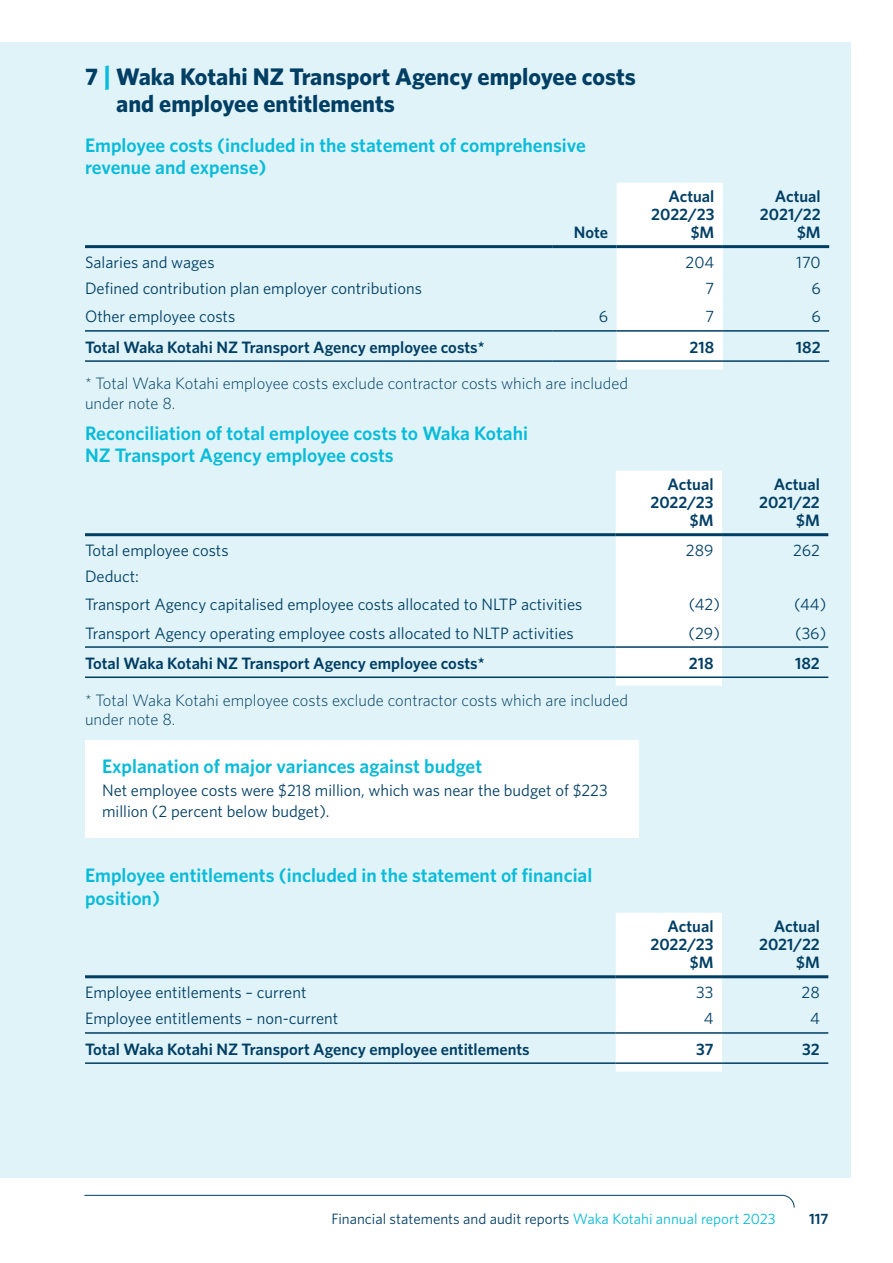
<style>
.page{position:relative;width:893px;height:1263px;background:#fff}
.page>*{position:absolute;margin:0;border:0;box-sizing:border-box;transform-origin:0 0}
.title_1{font:700 24px/27px "Whitney";color:#003e64}
.title_2_-_teal{font:600 19.5px/22.5px "Whitney";color:#07bbda}
.table_body{font:16.5px "Whitney";color:#003e64}
.table_bold{font:600 16.5px "Whitney";color:#003e64}
.Table_Footnote{font:300 16.5px/19.5px "Whitney";color:#003e64}
.table_header{font:600 16.5px/18px "Whitney";color:#003e64;text-align:right}
.body{font:16.5px/21px "Whitney";color:#003e64}
.Table_body_Right{font:16.5px "Whitney";color:#003e64}
.t1{font:15px "Whitney";color:#003e64}
.t2{font:600 15px "Whitney";color:#003e64}
.s1{font-size:27px;color:#07bbda}
.s2{color:#07bbda}
</style>
<div class="page">
<div style="left:0;top:43px;width:850px;height:1135px;background:#dff3f8"></div>
<div style="left:85px;top:740px;width:554px;height:54px;background:#fff"></div>
<div style="left:85px;top:766px;width:554px;height:72px;background:#fff"></div>
<div style="left:617px;top:183px;width:106px;height:187px;background:#fff"></div>
<hr style="left:85px;top:245px;width:468px;height:3px;background:#003e64">
<hr style="left:553px;top:245px;width:64px;height:3px;background:#003e64">
<hr style="left:617px;top:245px;width:106px;height:3px;background:#003e64">
<hr style="left:723px;top:245px;width:106px;height:3px;background:#003e64">
<hr style="left:85px;top:330px;width:468px;height:2px;background:#003e64">
<hr style="left:553px;top:330px;width:64px;height:2px;background:#003e64">
<hr style="left:617px;top:330px;width:106px;height:2px;background:#003e64">
<hr style="left:723px;top:330px;width:106px;height:2px;background:#003e64">
<hr style="left:85px;top:360px;width:468px;height:2px;background:#003e64">
<hr style="left:553px;top:360px;width:64px;height:2px;background:#003e64">
<hr style="left:617px;top:360px;width:106px;height:2px;background:#003e64">
<hr style="left:723px;top:360px;width:106px;height:2px;background:#003e64">
<div style="left:616px;top:471px;width:106px;height:215px;background:#fff"></div>
<hr style="left:85px;top:533px;width:531px;height:3px;background:#003e64">
<hr style="left:616px;top:533px;width:106px;height:3px;background:#003e64">
<hr style="left:722px;top:533px;width:106px;height:3px;background:#003e64">
<hr style="left:85px;top:646px;width:531px;height:2px;background:#003e64">
<hr style="left:616px;top:646px;width:106px;height:2px;background:#003e64">
<hr style="left:722px;top:646px;width:106px;height:2px;background:#003e64">
<hr style="left:85px;top:676px;width:531px;height:2px;background:#003e64">
<hr style="left:616px;top:676px;width:106px;height:2px;background:#003e64">
<hr style="left:722px;top:676px;width:106px;height:2px;background:#003e64">
<div style="left:616px;top:913px;width:106px;height:159px;background:#fff"></div>
<hr style="left:85px;top:975px;width:531px;height:3px;background:#003e64">
<hr style="left:616px;top:975px;width:106px;height:3px;background:#003e64">
<hr style="left:722px;top:975px;width:106px;height:3px;background:#003e64">
<hr style="left:85px;top:1032px;width:531px;height:2px;background:#003e64">
<hr style="left:616px;top:1032px;width:106px;height:2px;background:#003e64">
<hr style="left:722px;top:1032px;width:106px;height:2px;background:#003e64">
<hr style="left:85px;top:1062px;width:531px;height:2px;background:#003e64">
<hr style="left:616px;top:1062px;width:106px;height:2px;background:#003e64">
<hr style="left:722px;top:1062px;width:106px;height:2px;background:#003e64">
<svg style="left:84px;top:1194px;width:711px;height:14px"></svg>
<h1 class="title_1" style="left:116px;top:63px;width:521px;text-indent:-31px">7 <span class="s1">|</span> Waka Kotahi NZ Transport Agency employee costs and employee entitlements</h1>
<h2 class="title_2_-_teal" style="left:85px;top:133px;width:502px">Employee costs (included in the statement of comprehensive revenue and expense)</h2>
<p class="table_header" style="left:574px;top:223px;width:36px">Note</p>
<p class="table_header" style="left:651px;top:187px;width:65px">Actual<br>2022/23</p>
<p class="table_header" style="left:691px;top:223px;width:25px">$M</p>
<p class="table_header" style="left:760px;top:187px;width:62px">Actual<br>2021/22</p>
<p class="table_header" style="left:797px;top:223px;width:25px">$M</p>
<p class="table_body" style="left:85px;top:252px;width:131px">Salaries and wages</p>
<p class="Table_body_Right" style="left:686px;top:252px;width:30px">204</p>
<p class="Table_body_Right" style="left:796px;top:252px;width:26px">170</p>
<p class="table_body" style="left:85px;top:278px;width:338px">Defined contribution plan employer contributions</p>
<p class="Table_body_Right" style="left:706px;top:278px;width:10px">7</p>
<p class="Table_body_Right" style="left:811px;top:278px;width:11px">6</p>
<p class="table_body" style="left:85px;top:306px;width:152px">Other employee costs</p>
<p class="Table_body_Right" style="left:599px;top:306px;width:11px">6</p>
<p class="Table_body_Right" style="left:706px;top:306px;width:10px">7</p>
<p class="Table_body_Right" style="left:811px;top:306px;width:11px">6</p>
<p class="table_bold" style="left:85px;top:336px;width:401px">Total Waka Kotahi NZ Transport Agency employee costs*</p>
<p class="table_bold" style="left:690px;top:336px;width:26px">218</p>
<p class="table_bold" style="left:796px;top:336px;width:26px">182</p>
<p class="Table_Footnote" style="left:85px;top:373px;width:544px">* Total Waka Kotahi employee costs exclude contractor costs which are included under note 8.</p>
<h2 class="title_2_-_teal" style="left:85px;top:422px;width:444px">Reconciliation of total employee costs to Waka Kotahi<br>NZ Transport Agency employee costs</h2>
<p class="table_header" style="left:650px;top:475px;width:65px">Actual<br>2022/23</p>
<p class="table_header" style="left:690px;top:511px;width:25px">$M</p>
<p class="table_header" style="left:759px;top:475px;width:62px">Actual<br>2021/22</p>
<p class="table_header" style="left:796px;top:511px;width:25px">$M</p>
<p class="table_body" style="left:85px;top:540px;width:145px">Total employee costs</p>
<p class="Table_body_Right" style="left:686px;top:540px;width:29px">289</p>
<p class="Table_body_Right" style="left:793px;top:540px;width:28px">262</p>
<p class="table_body" style="left:85px;top:566px;width:55px">Deduct:</p>
<p class="table_body" style="left:85px;top:594px;width:499px">Transport Agency capitalised employee costs allocated to NLTP activities</p>
<p class="Table_body_Right" style="left:689px;top:594px;width:33px">(42)</p>
<p class="Table_body_Right" style="left:794px;top:594px;width:33px">(44)</p>
<p class="table_body" style="left:85px;top:622px;width:490px">Transport Agency operating employee costs allocated to NLTP activities</p>
<p class="Table_body_Right" style="left:689px;top:622px;width:33px">(29)</p>
<p class="Table_body_Right" style="left:795px;top:622px;width:33px">(36)</p>
<p class="table_bold" style="left:85px;top:652px;width:401px">Total Waka Kotahi NZ Transport Agency employee costs*</p>
<p class="table_bold" style="left:689px;top:652px;width:26px">218</p>
<p class="table_bold" style="left:795px;top:652px;width:26px">182</p>
<p class="Table_Footnote" style="left:85px;top:690px;width:544px">* Total Waka Kotahi employee costs exclude contractor costs which are included under note 8.</p>
<h2 class="title_2_-_teal" style="left:102px;top:755px;width:382px">Explanation of major variances against budget</h2>
<p class="body" style="left:102px;top:780px;width:507px">Net employee costs were $218 million, which was near the budget of $223 million (2 percent below budget).</p>
<h2 class="title_2_-_teal" style="left:85px;top:864px;width:509px">Employee entitlements (included in the statement of financial position)</h2>
<p class="table_header" style="left:650px;top:917px;width:65px">Actual<br>2022/23</p>
<p class="table_header" style="left:690px;top:953px;width:25px">$M</p>
<p class="table_header" style="left:759px;top:917px;width:62px">Actual<br>2021/22</p>
<p class="table_header" style="left:796px;top:953px;width:25px">$M</p>
<p class="table_body" style="left:85px;top:982px;width:223px">Employee entitlements – current</p>
<p class="Table_body_Right" style="left:696px;top:982px;width:19px">33</p>
<p class="Table_body_Right" style="left:802px;top:982px;width:20px">28</p>
<p class="table_body" style="left:85px;top:1008px;width:255px">Employee entitlements – non-current</p>
<p class="Table_body_Right" style="left:704px;top:1008px;width:11px">4</p>
<p class="Table_body_Right" style="left:810px;top:1008px;width:11px">4</p>
<p class="table_bold" style="left:85px;top:1038px;width:446px">Total Waka Kotahi NZ Transport Agency employee entitlements</p>
<p class="table_bold" style="left:696px;top:1038px;width:19px">37</p>
<p class="table_bold" style="left:802px;top:1038px;width:19px">32</p>
<p class="t1" style="left:331px;top:1209px;width:446px">Financial statements and audit reports <span class="s2">Waka Kotahi annual report 2023</span></p>
<p class="t2" style="left:809px;top:1208px;width:21px">117</p>
</div>
